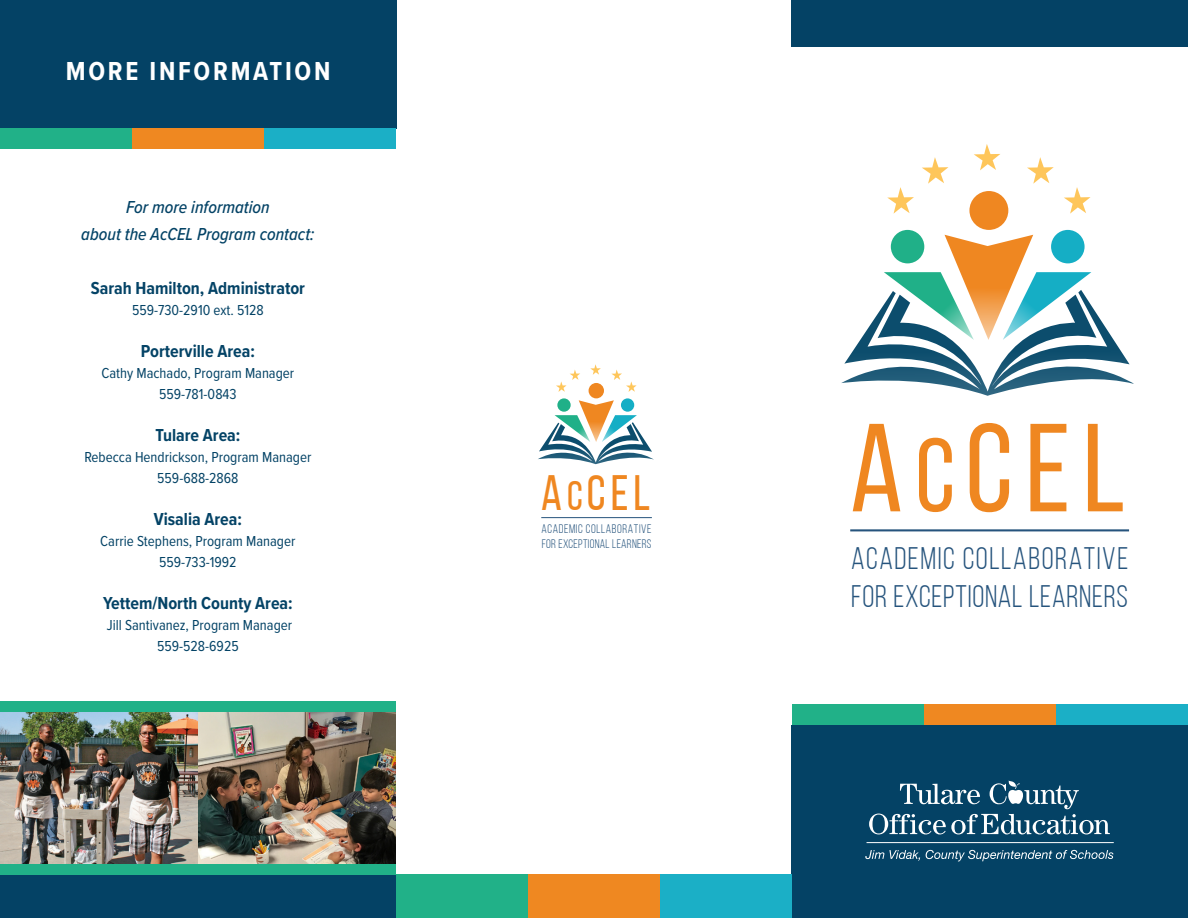
<style>
.page{position:relative;width:1188px;height:918px;background:#fff}
.page>*{position:absolute;margin:0;border:0;box-sizing:border-box;transform-origin:0 0}
.t1{font:124.95px "Bebas Neue";color:#ef8721}
.t2{font:49.65px "Bebas Neue";color:#ef8721}
.t3{font:31.05px/38px "Bebas Neue";letter-spacing:.035em;color:#26547d}
.t4{font:700 27px "Proxima Nova Cond";letter-spacing:.1em;color:#fff}
.t5{font:700 18px "Proxima Nova Cond";color:#044366}
.t6{font:italic 500 18px "Proxima Nova Cond";color:#044366}
.t7{font:15px "Proxima Nova Cond";color:#044366}
.t8{font:12.3px/15.1px "Bebas Neue";letter-spacing:.035em;color:#26547d}
.s1{font-size:41.25px}
.s2{font-size:104.1px}
</style>
<div class="page">
<div style="left:0;top:0;width:396px;height:129px;background:#044265"></div>
<div style="left:792px;top:725px;width:396px;height:193px;background:#044265"></div>
<svg style="left:865px;top:850px;width:55px;height:11px"></svg>
<svg style="left:926px;top:850px;width:187px;height:11px"></svg>
<hr style="left:867px;top:842px;width:247px;height:1px;background:#fff">
<svg style="left:869px;top:780px;width:241px;height:54px"></svg>
<div style="left:792px;top:705px;width:132px;height:20px;background:#21b188"></div>
<div style="left:924px;top:705px;width:132px;height:20px;background:#ef8821"></div>
<div style="left:1056px;top:705px;width:132px;height:20px;background:#1bafc6"></div>
<hr style="left:850px;top:529px;width:279px;height:2px;background:#26547d">
<div style="left:969px;top:191px;width:39px;height:39px;background:#ef8721;border-radius:50%"></div>
<div style="left:891px;top:230px;width:33px;height:33px;background:#20b088;border-radius:50%"></div>
<svg style="left:974px;top:144px;width:26px;height:26px"></svg>
<svg style="left:1027px;top:157px;width:27px;height:27px"></svg>
<svg style="left:922px;top:157px;width:26px;height:27px"></svg>
<svg style="left:1064px;top:187px;width:27px;height:27px"></svg>
<svg style="left:887px;top:187px;width:27px;height:27px"></svg>
<svg style="left:841px;top:235px;width:293px;height:161px"></svg>
<div style="left:1051px;top:230px;width:34px;height:33px;background:#15aec5;border-radius:50%"></div>
<div style="left:792px;top:0;width:396px;height:46px;background:#044265"></div>
<div style="left:1px;top:129px;width:131px;height:20px;background:#21b188"></div>
<div style="left:132px;top:129px;width:132px;height:20px;background:#ef8821"></div>
<div style="left:264px;top:129px;width:132px;height:20px;background:#1bafc6"></div>
<div style="left:1px;top:874px;width:396px;height:44px;background:#044265"></div>
<hr style="left:541px;top:517px;width:111px;height:1px;background:#26547d">
<div style="left:589px;top:383px;width:15px;height:15px;background:#ef8721;border-radius:50%"></div>
<svg style="left:557px;top:398px;width:14px;height:14px"></svg>
<svg style="left:590px;top:364px;width:11px;height:11px"></svg>
<svg style="left:611px;top:370px;width:26px;height:22px"></svg>
<svg style="left:556px;top:370px;width:24px;height:22px"></svg>
<svg style="left:538px;top:400px;width:116px;height:64px"></svg>
<div style="left:621px;top:398px;width:13px;height:14px;background:#15aec5;border-radius:50%"></div>
<img style="left:1px;top:712px;width:198px;height:152px">
<img style="left:199px;top:712px;width:197px;height:152px">
<div style="left:0;top:864px;width:396px;height:10px;background:#21b188"></div>
<div style="left:0;top:702px;width:396px;height:10px;background:#21b188"></div>
<div style="left:396px;top:874px;width:132px;height:44px;background:#21b188"></div>
<div style="left:528px;top:874px;width:132px;height:44px;background:#ef8821"></div>
<div style="left:660px;top:874px;width:132px;height:44px;background:#1bafc6"></div>
<p class="t4" style="left:66px;top:51px;width:266px">MORE INFORMATION</p>
<p class="t6" style="left:126px;top:194px;width:145px">For more information</p>
<p class="t6" style="left:81px;top:221px;width:235px">about the AcCEL Program contact:</p>
<p class="t5" style="left:91px;top:275px;width:216px">Sarah Hamilton, Administrator</p>
<p class="t7" style="left:132px;top:299px;width:133px">559-730-2910 ext. 5128</p>
<p class="t5" style="left:141px;top:338px;width:115px">Porterville Area:</p>
<p class="t7" style="left:102px;top:362px;width:194px">Cathy Machado, Program Manager</p>
<p class="t7" style="left:159px;top:383px;width:79px">559-781-0843</p>
<p class="t5" style="left:155px;top:422px;width:86px">Tulare Area:</p>
<p class="t7" style="left:84px;top:446px;width:229px">Rebecca Hendrickson, Program Manager</p>
<p class="t7" style="left:157px;top:467px;width:83px">559-688-2868</p>
<p class="t5" style="left:154px;top:506px;width:90px">Visalia Area:</p>
<p class="t7" style="left:100px;top:530px;width:197px">Carrie Stephens, Program Manager</p>
<p class="t7" style="left:159px;top:551px;width:79px">559-733-1992</p>
<p class="t5" style="left:103px;top:590px;width:191px">Yettem/North County Area:</p>
<p class="t7" style="left:107px;top:614px;width:187px">Jill Santivanez, Program Manager</p>
<p class="t7" style="left:157px;top:635px;width:83px">559-528-6925</p>
<p class="t2" style="left:541px;top:466px;width:111px">A<span class="s1">c</span>CEL</p>
<p class="t8" style="left:542px;top:521px;width:111px">ACADEMIC COLLABORATIVE<br>FOR EXCEPTIONAL LEARNERS</p>
<p class="t1" style="left:850px;top:401px;width:276px">A<span class="s2">c</span>CEL</p>
<p class="t3" style="left:851px;top:539px;width:279px">ACADEMIC COLLABORATIVE<br>FOR EXCEPTIONAL LEARNERS</p>
</div>
